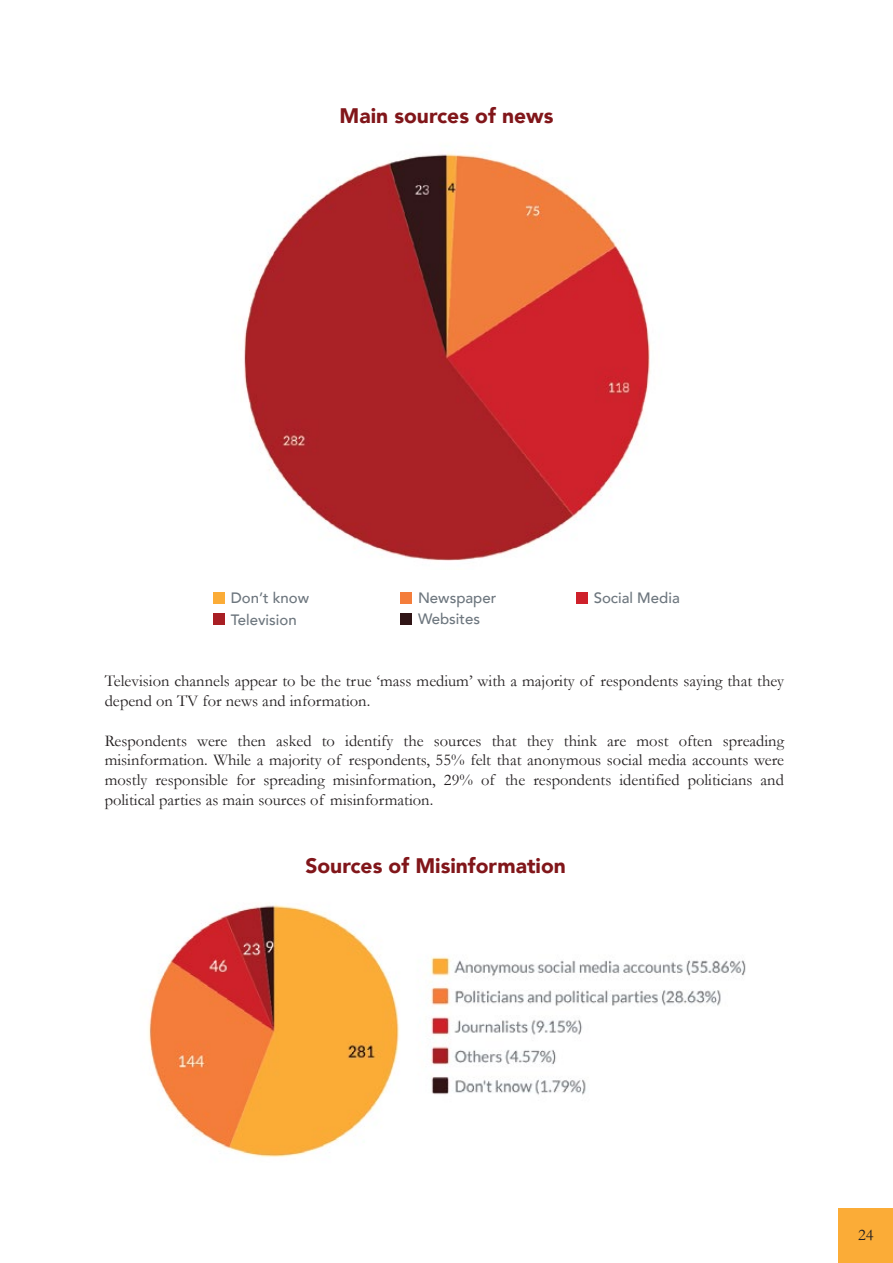
<style>
.page{position:relative;width:893px;height:1263px;background:#fff}
.page>*{position:absolute;margin:0;border:0;box-sizing:border-box;transform-origin:0 0}
.t1{font:900 21px "Avenir";color:#81161a}
.t2{font:16.5px/19.8px "Garamond";color:#231f20}
.t3{font:500 15px "Avenir";color:#6d767e}
</style>
<div class="page">
<img style="left:244px;top:153px;width:406px;height:408px">
<div style="left:213px;top:593px;width:12px;height:11px;background:#fbac37"></div>
<div style="left:400px;top:593px;width:12px;height:11px;background:#f47d3b"></div>
<div style="left:576px;top:593px;width:11px;height:11px;background:#ce202a"></div>
<div style="left:213px;top:613px;width:12px;height:11px;background:#a91f24"></div>
<div style="left:400px;top:613px;width:12px;height:11px;background:#301516"></div>
<img style="left:148px;top:904px;width:598px;height:253px">
<div style="left:839px;top:1208px;width:54px;height:55px;background:#fbac37"></div>
<p class="t1" style="left:340px;top:98px;width:215px">Main sources of news</p>
<p class="t3" style="left:231px;top:585px;width:80px">Don’t know</p>
<p class="t3" style="left:418px;top:585px;width:80px">Newspaper</p>
<p class="t3" style="left:594px;top:585px;width:88px">Social Media</p>
<p class="t3" style="left:231px;top:606px;width:67px">Television</p>
<p class="t3" style="left:418px;top:605px;width:64px">Websites</p>
<p class="t2" style="left:105px;top:671px;width:681px">Television channels appear to be the true ‘mass medium’ with a majority of respondents saying that they depend on TV for news and information.</p>
<p class="t2" style="left:105px;top:730px;width:681px;text-align:justify">Respondents were then asked to identify the sources that they think are most often spreading misinformation. While a majority of respondents, 55% felt that anonymous social media accounts were mostly responsible for spreading misinformation, 29% of the respondents identified politicians and political parties as main sources of misinformation.</p>
<p class="t1" style="left:305px;top:848px;width:262px">Sources of Misinformation</p>
<p class="t2" style="left:858px;top:1224px;width:17px">24</p>
</div>
